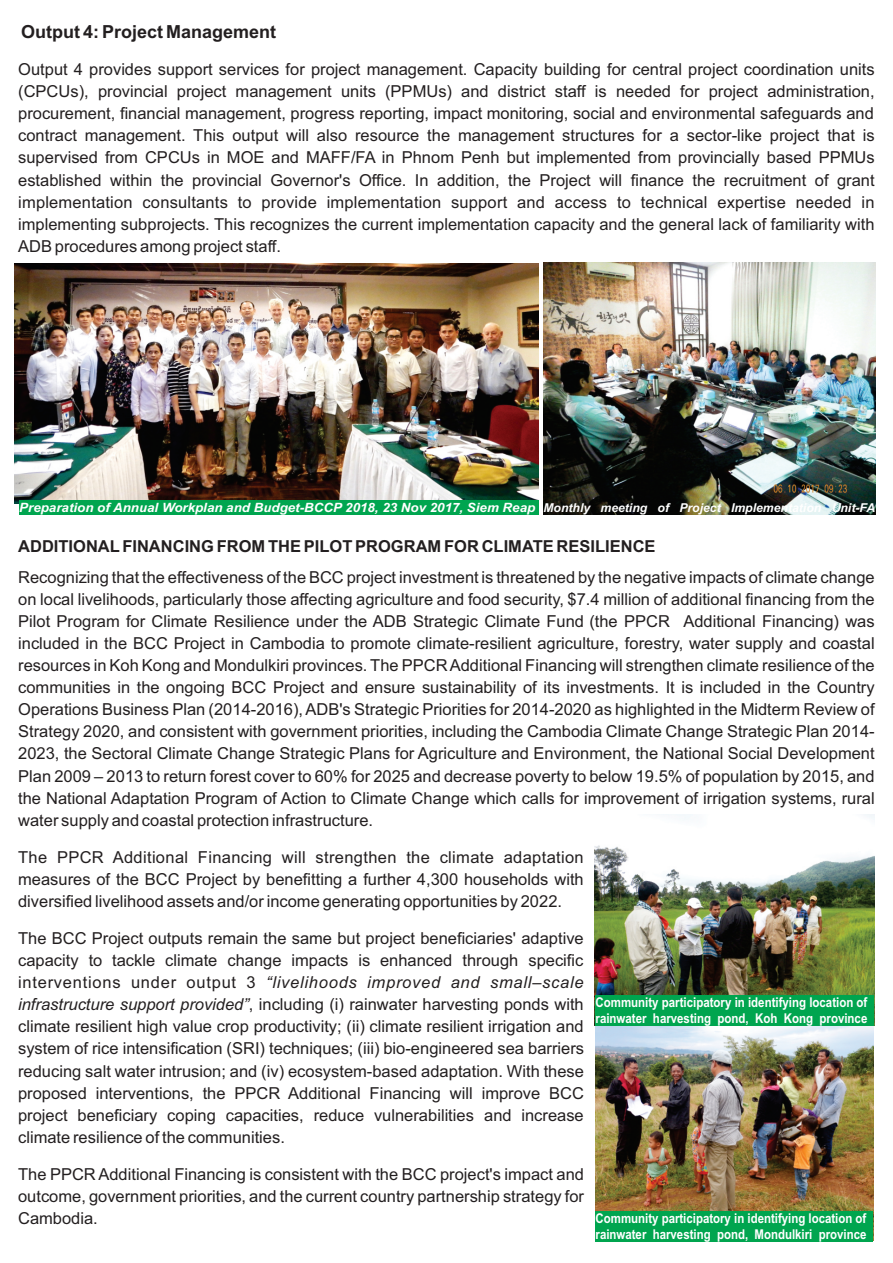
<style>
.page{position:relative;width:893px;height:1263px;background:#fff}
.page>*{position:absolute;margin:0;border:0;box-sizing:border-box;transform-origin:0 0}
.t1{font:700 18px "Arial";color:#231f20}
.t2{font:16.5px/22px "Arial";color:#231f20;text-align:justify}
.t3{font:700 16.5px "Arial";color:#231f20}
.t4{font:700 13.5px/15.1px "Arial";color:#fff;scale:.85 1}
.t5{font:italic 700 12.75px "Arial";color:#fff;scale:1.04 1}
.t6{font:italic 700 12.15px "Arial";color:#fff}
.s1{font-style:italic}
</style>
<div class="page">
<img style="left:595px;top:815px;width:280px;height:425px">
<div style="left:596px;top:1211px;width:274px;height:15px;background:#00a54f"></div>
<div style="left:596px;top:1226px;width:277px;height:15px;background:#00a54f"></div>
<img style="left:14px;top:264px;width:525px;height:239px">
<div style="left:19px;top:500px;width:520px;height:15px;background:#00a54f"></div>
<div style="left:595px;top:995px;width:276px;height:15px;background:#00a54f"></div>
<div style="left:595px;top:1010px;width:279px;height:15px;background:#00a54f"></div>
<img style="left:543px;top:262px;width:333px;height:252px">
<p class="t1" style="left:21px;top:25px;width:257px">Output 4: Project Management</p>
<p class="t2" style="left:18px;top:60px;width:858px">Output 4 provides support services for project management. Capacity building for central project coordination units (CPCUs), provincial project management units (PPMUs) and district staff is needed for project administration, procurement, financial management, progress reporting, impact monitoring, social and environmental safeguards and contract management. This output will also resource the management structures for a sector-like project that is supervised from CPCUs in MOE and MAFF/FA in Phnom Penh but implemented from provincially based PPMUs established within the provincial Governor's Office. In addition, the Project will finance the recruitment of grant implementation consultants to provide implementation support and access to technical expertise needed in implementing subprojects. This recognizes the current implementation capacity and the general lack of familiarity with ADB procedures among project staff.</p>
<p class="t5" style="left:19px;top:503px;width:498px">Preparation of Annual Workplan and Budget-BCCP 2018, 23 Nov 2017, Siem Reap</p>
<p class="t6" style="left:543px;top:503px;width:333px">Monthly meeting of Project Implementation Unit-FA</p>
<p class="t3" style="left:18px;top:540px;width:639px">ADDITIONALFINANCING FROM THE PILOT PROGRAM FOR CLIMATE RESILIENCE</p>
<p class="t2" style="left:18px;top:567px;width:858px">Recognizing that the effectiveness of the BCC project investment is threatened by the negative impacts of climate change on local livelihoods, particularly those affecting agriculture and food security, $7.4 million of additional financing from the Pilot Program for Climate Resilience under the ADB Strategic Climate Fund (the PPCR Additional Financing) was included in the BCC Project in Cambodia to promote climate-resilient agriculture, forestry, water supply and coastal resources in Koh Kong and Mondulkiri provinces. The PPCRAdditional Financing will strengthen climate resilience of the communities in the ongoing BCC Project and ensure sustainability of its investments. It is included in the Country Operations Business Plan (2014-2016), ADB's Strategic Priorities for 2014-2020 as highlighted in the Midterm Review of Strategy 2020, and consistent with government priorities, including the Cambodia Climate Change Strategic Plan 2014- 2023, the Sectoral Climate Change Strategic Plans for Agriculture and Environment, the National Social Development Plan 2009 – 2013 to return forest cover to 60% for 2025 and decrease poverty to below 19.5% of population by 2015, and the National Adaptation Program of Action to Climate Change which calls for improvement of irrigation systems, rural water supply and coastal protection infrastructure.</p>
<p class="t2" style="left:18px;top:847px;width:567px">The PPCR Additional Financing will strengthen the climate adaptation measures of the BCC Project by benefitting a further 4,300 households with diversified livelihood assets and/or income generating opportunities by 2022.</p>
<p class="t2" style="left:18px;top:928px;width:567px">The BCC Project outputs remain the same but project beneficiaries' adaptive capacity to tackle climate change impacts is enhanced through specific interventions under output 3 <span class="s1">“livelihoods improved and small–scale infrastructure support provided”</span>, including (i) rainwater harvesting ponds with climate resilient high value crop productivity; (ii) climate resilient irrigation and system of rice intensification (SRI) techniques; (iii) bio-engineered sea barriers reducing salt water intrusion; and (iv) ecosystem-based adaptation. With these proposed interventions, the PPCR Additional Financing will improve BCC project beneficiary coping capacities, reduce vulnerabilities and increase climate resilience of the communities.</p>
<p class="t2" style="left:18px;top:1164px;width:567px">The PPCR Additional Financing is consistent with the BCC project's impact and outcome, government priorities, and the current country partnership strategy for Cambodia.</p>
<p class="t4" style="left:595px;top:996px;width:321px">Community participatory in identifying location of rainwater harvesting pond, Koh Kong province</p>
<p class="t4" style="left:596px;top:1212px;width:320px">Community participatory in identifying location of rainwater harvesting pond, Mondulkiri province</p>
</div>
